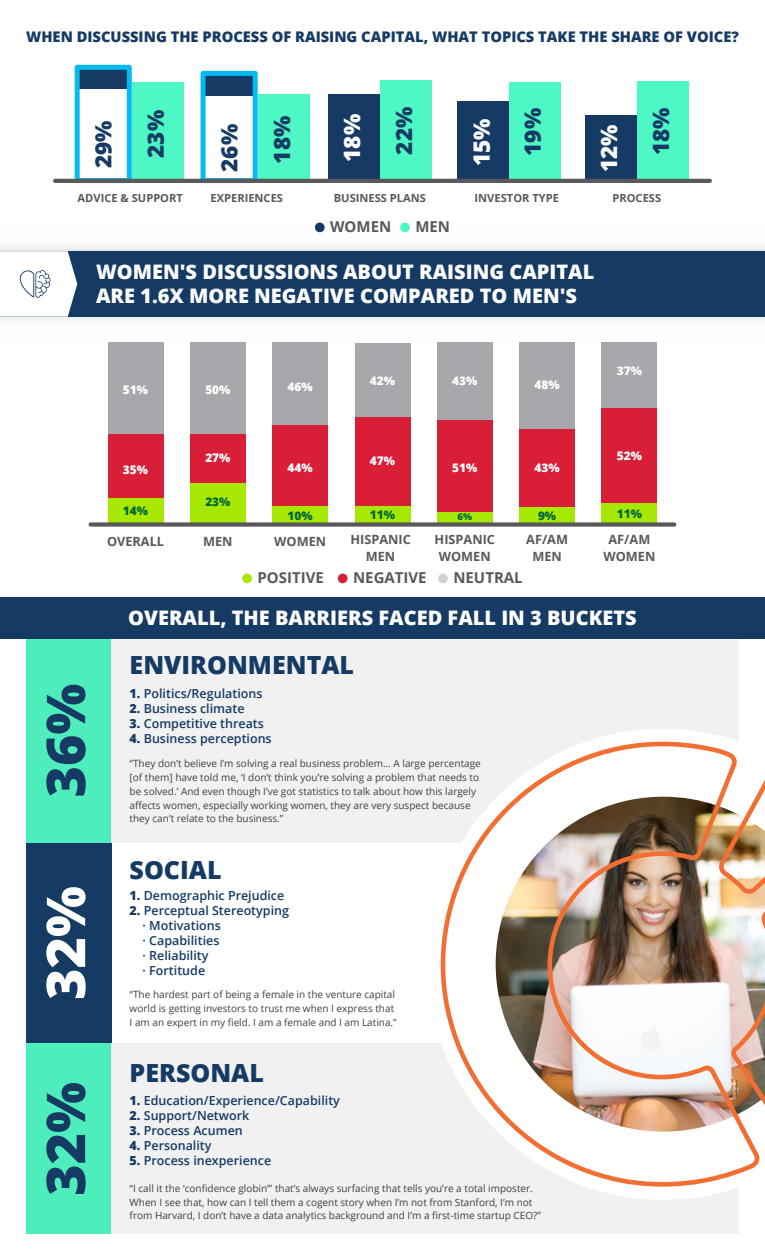
<style>
.page{position:relative;width:765px;height:1260px;background:#fff}
.page>*{position:absolute;margin:0;border:0;box-sizing:border-box;transform-origin:0 0}
.t1{font:800 53.62px "Open Sans";color:#153b65}
.t2{font:800 53.62px "Open Sans";color:#fff}
.t3{font:800 25px "Open Sans";color:#153b65}
.t4{font:800 22.5px "Open Sans";color:#153b65}
.t5{font:800 22.5px "Open Sans";color:#fff}
.t6{font:800 20px/24px "Open Sans";color:#fff}
.t7{font:700 15px "Open Sans";color:#59595c}
.t8{font:800 14.62px "Open Sans";color:#153b65}
.t9{font:700 12.75px/16.5px "Open Sans";color:#59595c;text-align:center}
.t10{font:600 12.5px/15px "Open Sans";color:#153b65}
.t11{font:800 11.88px "Open Sans";color:#fff}
.t12{font:800 11.88px "Open Sans";color:#006838}
.t13{font:700 11.12px "Open Sans";color:#59595c}
.t14{font:10px/13.8px "Open Sans";color:#414142}
.t15{font:800 9.5px "Open Sans";color:#006838}
.s1{font-weight:800}
</style>
<div class="page">
<div style="left:26px;top:842px;width:85px;height:202px;background:#153b65"></div>
<div style="left:26px;top:639px;width:85px;height:203px;background:#4deebb"></div>
<div style="left:26px;top:1044px;width:85px;height:190px;background:#4deebb"></div>
<div style="left:111px;top:639px;width:628px;height:203px;background:#f1f1f1"></div>
<div style="left:111px;top:1044px;width:628px;height:190px;background:#f1f1f1"></div>
<div style="left:242px;top:574px;width:10px;height:9px;background:#a6e802;border-radius:50%"></div>
<div style="left:338px;top:574px;width:10px;height:9px;background:#d91e38;border-radius:50%"></div>
<div style="left:438px;top:574px;width:10px;height:9px;background:#d0d2d3;border-radius:50%"></div>
<div style="left:0;top:204px;width:765px;height:47px;background:linear-gradient(to bottom,#fff,#f6f7f7)"></div>
<div style="left:0;top:251px;width:765px;height:66px;background:#153b65"></div>
<svg style="left:0;top:251px;width:77px;height:66px;background:#e8ecf0"></svg>
<div style="left:0;top:597px;width:765px;height:42px;background:#153b65"></div>
<div style="left:132px;top:83px;width:51px;height:98px;background:#4df8c5"></div>
<div style="left:258px;top:94px;width:52px;height:87px;background:#4df8c5"></div>
<div style="left:204px;top:73px;width:51px;height:23px;background:#153b65"></div>
<div style="left:77px;top:67px;width:52px;height:21px;background:#153b65"></div>
<div style="left:380px;top:80px;width:52px;height:101px;background:#4df8c5"></div>
<div style="left:509px;top:82px;width:52px;height:99px;background:#4df8c5"></div>
<div style="left:328px;top:94px;width:52px;height:87px;background:#153b65"></div>
<div style="left:457px;top:101px;width:52px;height:80px;background:#153b65"></div>
<div style="left:637px;top:81px;width:52px;height:100px;background:#4df8c5"></div>
<div style="left:585px;top:115px;width:52px;height:66px;background:#153b65"></div>
<div style="left:75px;top:65px;width:57px;height:118px;border:5px solid #04baee"></div>
<div style="left:201px;top:71px;width:57px;height:112px;border:5px solid #04baee"></div>
<hr style="left:55px;top:179px;width:655px;height:4px;background:#59595c">
<div style="left:108px;top:343px;width:55px;height:91px;background:#a7a8ab"></div>
<div style="left:108px;top:434px;width:55px;height:64px;background:#d91e38"></div>
<div style="left:108px;top:498px;width:55px;height:27px;background:#a6e802"></div>
<div style="left:190px;top:343px;width:56px;height:91px;background:#a7a8ab"></div>
<div style="left:190px;top:434px;width:56px;height:49px;background:#d91e38"></div>
<div style="left:190px;top:483px;width:56px;height:42px;background:#a6e802"></div>
<div style="left:272px;top:343px;width:56px;height:82px;background:#a7a8ab"></div>
<div style="left:272px;top:425px;width:56px;height:81px;background:#d91e38"></div>
<div style="left:272px;top:506px;width:56px;height:19px;background:#a6e802"></div>
<div style="left:355px;top:343px;width:55px;height:75px;background:#a7a8ab"></div>
<div style="left:355px;top:418px;width:55px;height:88px;background:#d91e38"></div>
<div style="left:355px;top:506px;width:55px;height:19px;background:#a6e802"></div>
<div style="left:437px;top:343px;width:56px;height:77px;background:#a7a8ab"></div>
<div style="left:437px;top:420px;width:56px;height:94px;background:#d91e38"></div>
<div style="left:437px;top:512px;width:56px;height:13px;background:#a6e802"></div>
<div style="left:519px;top:343px;width:56px;height:86px;background:#a7a8ab"></div>
<div style="left:519px;top:429px;width:56px;height:78px;background:#d91e38"></div>
<div style="left:519px;top:507px;width:56px;height:18px;background:#a6e802"></div>
<div style="left:602px;top:343px;width:55px;height:65px;background:#a7a8ab"></div>
<div style="left:602px;top:408px;width:55px;height:95px;background:#d91e38"></div>
<div style="left:602px;top:503px;width:55px;height:22px;background:#a6e802"></div>
<div style="left:91px;top:522px;width:583px;height:5px;background:#59595c"></div>
<img style="left:428px;top:729px;width:332px;height:466px">
<img style="left:714px;top:770px;width:51px;height:377px">
<h3 class="t8" style="left:26px;top:26px;width:714px">WHEN DISCUSSING THE PROCESS OF RAISING CAPITAL, WHAT TOPICS TAKE THE SHARE OF VOICE?</h3>
<h3 class="t5" style="left:335px;top:162px;width:49px;rotate:-90deg">18%</h3>
<h3 class="t4" style="left:387px;top:155px;width:49px;rotate:-90deg">22%</h3>
<h3 class="t4" style="left:139px;top:158px;width:49px;rotate:-90deg">23%</h3>
<p class="t13" style="left:78px;top:190px;width:107px">ADVICE &amp; SUPPORT</p>
<p class="t13" style="left:210px;top:190px;width:74px">EXPERIENCES</p>
<p class="t13" style="left:334px;top:190px;width:94px">BUSINESS PLANS</p>
<h3 class="t4" style="left:86px;top:168px;width:49px;rotate:-90deg">29%</h3>
<h3 class="t4" style="left:212px;top:172px;width:49px;rotate:-90deg">26%</h3>
<h3 class="t4" style="left:265px;top:164px;width:49px;rotate:-90deg">18%</h3>
<h3 class="t7" style="left:330px;top:216px;width:63px">WOMEN</h3>
<h3 class="t7" style="left:415px;top:216px;width:36px">MEN</h3>
<h3 class="t5" style="left:464px;top:166px;width:49px;rotate:-90deg">15%</h3>
<h3 class="t4" style="left:516px;top:156px;width:49px;rotate:-90deg">19%</h3>
<p class="t13" style="left:475px;top:190px;width:86px">INVESTOR TYPE</p>
<h3 class="t5" style="left:592px;top:172px;width:49px;rotate:-90deg">12%</h3>
<h3 class="t4" style="left:644px;top:155px;width:49px;rotate:-90deg">18%</h3>
<p class="t13" style="left:612px;top:190px;width:50px">PROCESS</p>
<h3 class="t6" style="left:96px;top:259px;width:500px">WOMEN'S DISCUSSIONS ABOUT RAISING CAPITAL<br>ARE 1.6X MORE NEGATIVE COMPARED TO MEN'S</h3>
<p class="t11" style="left:123px;top:380px;width:27px">51%</p>
<p class="t11" style="left:205px;top:380px;width:27px">50%</p>
<p class="t11" style="left:288px;top:378px;width:27px">46%</p>
<p class="t11" style="left:370px;top:371px;width:27px">42%</p>
<p class="t11" style="left:452px;top:371px;width:27px">43%</p>
<p class="t11" style="left:535px;top:376px;width:27px">48%</p>
<p class="t11" style="left:617px;top:362px;width:27px">37%</p>
<p class="t11" style="left:123px;top:460px;width:27px">35%</p>
<p class="t12" style="left:123px;top:501px;width:27px">14%</p>
<p class="t11" style="left:205px;top:449px;width:27px">27%</p>
<p class="t12" style="left:205px;top:493px;width:27px">23%</p>
<p class="t11" style="left:288px;top:458px;width:27px">44%</p>
<p class="t12" style="left:288px;top:507px;width:27px">10%</p>
<p class="t11" style="left:370px;top:452px;width:27px">47%</p>
<p class="t12" style="left:370px;top:506px;width:27px">11%</p>
<p class="t11" style="left:617px;top:447px;width:27px">52%</p>
<p class="t11" style="left:452px;top:459px;width:27px">51%</p>
<p class="t11" style="left:535px;top:459px;width:27px">43%</p>
<p class="t12" style="left:538px;top:506px;width:20px">9%</p>
<p class="t15" style="left:458px;top:510px;width:16px">6%</p>
<p class="t12" style="left:617px;top:505px;width:27px">11%</p>
<p class="t9" style="left:107px;top:533px;width:59px">OVERALL</p>
<p class="t9" style="left:203px;top:533px;width:31px">MEN</p>
<p class="t9" style="left:274px;top:533px;width:53px">WOMEN</p>
<p class="t9" style="left:350px;top:531px;width:62px">HISPANIC<br>MEN</p>
<p class="t9" style="left:435px;top:531px;width:62px">HISPANIC<br>WOMEN</p>
<p class="t9" style="left:526px;top:531px;width:43px">AF/AM<br>MEN</p>
<p class="t9" style="left:603px;top:531px;width:53px">AF/AM<br>WOMEN</p>
<h3 class="t7" style="left:257px;top:567px;width:68px">POSITIVE</h3>
<h3 class="t7" style="left:353px;top:567px;width:75px">NEGATIVE</h3>
<h3 class="t7" style="left:453px;top:567px;width:71px">NEUTRAL</h3>
<h3 class="t6" style="left:128px;top:605px;width:510px">OVERALL, THE BARRIERS FACED FALL IN 3 BUCKETS</h3>
<h1 class="t1" style="left:25px;top:797px;width:115px;rotate:-90deg">36%</h1>
<h1 class="t2" style="left:25px;top:1000px;width:115px;rotate:-90deg">32%</h1>
<h1 class="t1" style="left:25px;top:1196px;width:115px;rotate:-90deg">32%</h1>
<h2 class="t3" style="left:130px;top:645px;width:226px">ENVIRONMENTAL</h2>
<p class="t10" style="left:130px;top:685px;width:134px"><span class="s1">1.</span> Politics/Regulations</p>
<p class="t10" style="left:130px;top:700px;width:116px"><span class="s1">2.</span> Business climate</p>
<p class="t10" style="left:130px;top:715px;width:136px"><span class="s1">3.</span> Competitive threats</p>
<p class="t10" style="left:130px;top:730px;width:144px"><span class="s1">4.</span> Business perceptions</p>
<p class="t14" style="left:130px;top:757px;width:353px">“They don’t believe I’m solving a real business problem… A large percentage [of them] have told me, ‘I don’t think you’re solving a problem that needs to be solved.’ And even though I’ve got statistics to talk about how this largely affects women, especially working women, they are very suspect because they can’t relate to the business.”</p>
<h2 class="t3" style="left:130px;top:851px;width:93px">SOCIAL</h2>
<p class="t10" style="left:130px;top:888px;width:156px"><span class="s1">1.</span> Demographic Prejudice</p>
<p class="t10" style="left:143px;top:903px;width:148px;text-indent:-13px"><span class="s1">2.</span> Perceptual Stereotyping · Motivations<br>· Capabilities<br>· Reliability<br>· Fortitude</p>
<p class="t14" style="left:130px;top:988px;width:269px">“The hardest part of being a female in the venture capital world is getting investors to trust me when I express that<br>I am an expert in my field. I am a female and I am Latina.”</p>
<h2 class="t3" style="left:130px;top:1054px;width:136px">PERSONAL</h2>
<p class="t10" style="left:130px;top:1093px;width:212px"><span class="s1">1.</span> Education/Experience/Capability</p>
<p class="t10" style="left:130px;top:1108px;width:121px"><span class="s1">2.</span> Support/Network</p>
<p class="t10" style="left:130px;top:1123px;width:115px"><span class="s1">3.</span> Process Acumen</p>
<p class="t10" style="left:130px;top:1138px;width:83px"><span class="s1">4.</span> Personality</p>
<p class="t10" style="left:130px;top:1153px;width:143px"><span class="s1">5.</span> Process inexperience</p>
<p class="t14" style="left:130px;top:1181px;width:413px">“I call it the ‘confidence globin’” that’s always surfacing that tells you’re a total imposter.<br>When I see that, how can I tell them a cogent story when I’m not from Stanford, I’m not from Harvard, I don’t have a data analytics background and I’m a first-time startup CEO?”</p>
</div>
